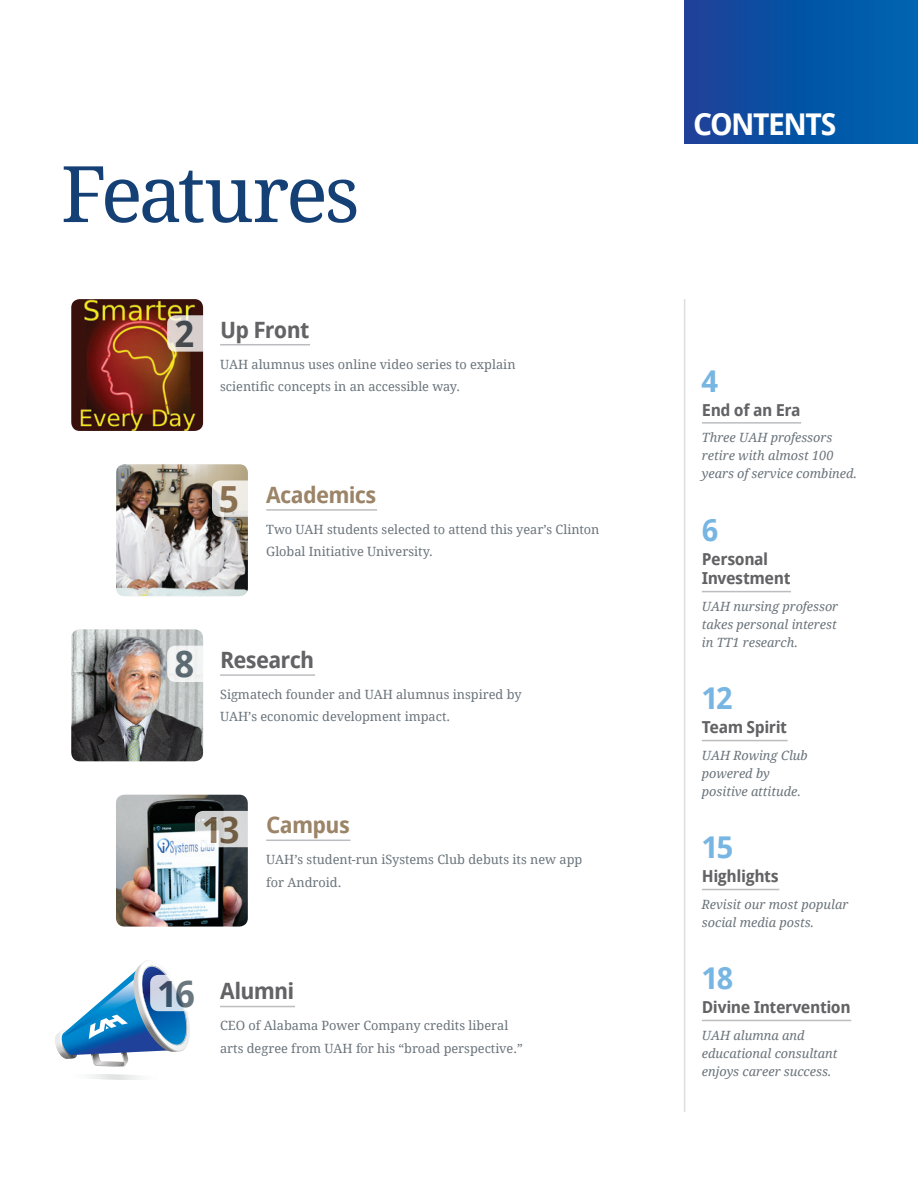
<style>
.page{position:relative;width:918px;height:1188px;background:#fff}
.page>*{position:absolute;margin:0;border:0;box-sizing:border-box;transform-origin:0 0}
.t1{font:78px "Droid Serif";letter-spacing:-.04em;color:#144076}
.t2{font:700 36px "Droid Sans";color:#45555f}
.t3{font:700 30px "Droid Sans";color:#77b5e3}
.t4{font:700 30px "Droid Sans";letter-spacing:-.055em;color:#fff}
.t5{font:700 22.5px "Droid Sans";letter-spacing:-.035em;color:#636366}
.t6{font:700 22.5px "Droid Sans";letter-spacing:-.03em;color:#9b8467}
.t7{font:700 16.5px/19.8px "Droid Sans";letter-spacing:-.025em;color:#636366}
.t8{font:12.75px/22.5px "Droid Serif";color:#6a747b}
.t9{font:italic 12.75px/18px "Droid Serif";color:#6a747b}
.s1{font-size:36px;color:#45555f}
.s2{font-size:36px;color:#816545}
</style>
<div class="page">
<hr style="left:684px;top:299px;width:1px;height:813px;background:#dcdddf">
<svg style="left:90px;top:1074px;width:50px;height:6px"></svg>
<svg style="left:55px;top:960px;width:135px;height:107px"></svg>
<svg style="left:150px;top:975px;width:70px;height:36px"></svg>
<img style="left:71px;top:629px;width:132px;height:132px">
<div style="left:167px;top:646px;width:70px;height:36px;background:#f4f5f5;border-radius:9px"></div>
<hr style="left:702px;top:422px;width:99px;height:2px;background:#bcbdc0">
<hr style="left:702px;top:591px;width:89px;height:1px;background:#bcbdc0">
<hr style="left:702px;top:740px;width:86px;height:1px;background:#bcbdc0">
<hr style="left:702px;top:889px;width:77px;height:1px;background:#bcbdc0">
<hr style="left:702px;top:1020px;width:149px;height:1px;background:#bcbdc0">
<div style="left:685px;top:0;width:233px;height:144px;background:linear-gradient(to right,#1a4099,#0066b1)"></div>
<hr style="left:220px;top:674px;width:95px;height:2px;background:#bcbdc0">
<hr style="left:220px;top:1006px;width:75px;height:1px;background:#bcbdc0">
<img style="left:116px;top:795px;width:132px;height:132px">
<svg style="left:195px;top:811px;width:70px;height:36px"></svg>
<hr style="left:266px;top:840px;width:85px;height:1px;background:#bcbdc0">
<img style="left:71px;top:299px;width:132px;height:132px">
<svg style="left:167px;top:315px;width:70px;height:37px"></svg>
<hr style="left:220px;top:344px;width:90px;height:1px;background:#bcbdc0">
<img style="left:116px;top:464px;width:132px;height:132px">
<svg style="left:212px;top:481px;width:70px;height:36px"></svg>
<hr style="left:266px;top:509px;width:111px;height:2px;background:#bcbdc0">
<h1 class="t1" style="left:61px;top:146px;width:300px">Features</h1>
<h3 class="t5" style="left:174px;top:314px;width:136px"><span class="s1">2</span> Up Front</h3>
<p class="t8" style="left:220px;top:353px;width:297px">UAH alumnus uses online video series to explain scientific concepts in an accessible way.</p>
<h3 class="t6" style="left:219px;top:479px;width:159px"><span class="s2">5</span> Academics</h3>
<p class="t8" style="left:266px;top:518px;width:335px">Two UAH students selected to attend this year’s Clinton<br>Global Initiative University.</p>
<h2 class="t2" style="left:174px;top:639px;width:21px">8</h2>
<h3 class="t5" style="left:220px;top:644px;width:96px">Research</h3>
<p class="t8" style="left:220px;top:683px;width:303px">Sigmatech founder and UAH alumnus inspired by<br>UAH’s economic development impact.</p>
<h3 class="t6" style="left:202px;top:809px;width:149px"><span class="s2">13</span> Campus</h3>
<p class="t8" style="left:266px;top:848px;width:318px">UAH’s student-run iSystems Club debuts its new app for Android.</p>
<h2 class="t2" style="left:157px;top:968px;width:39px">16</h2>
<h3 class="t5" style="left:220px;top:975px;width:76px">Alumni</h3>
<p class="t8" style="left:220px;top:1015px;width:304px">CEO of Alabama Power Company credits liberal arts degree from UAH for his “broad perspective.”</p>
<h3 class="t4" style="left:693px;top:103px;width:128px">conte nts</h3>
<h3 class="t3" style="left:702px;top:360px;width:18px">4</h3>
<p class="t7" style="left:702px;top:399px;width:100px">End of an Era</p>
<p class="t9" style="left:702px;top:429px;width:157px">Three UAH professors retire with almost 100 years of service combined.</p>
<h3 class="t3" style="left:702px;top:509px;width:18px">6</h3>
<p class="t7" style="left:702px;top:548px;width:90px">Personal<br>Investment</p>
<p class="t9" style="left:702px;top:598px;width:138px;text-align:justify">UAH nursing professor takes personal interest in TT1 research.</p>
<h3 class="t3" style="left:702px;top:677px;width:32px">12</h3>
<p class="t7" style="left:702px;top:717px;width:87px">Team Spirit</p>
<p class="t9" style="left:702px;top:746px;width:107px">UAH Rowing Club powered by positive attitude.</p>
<h3 class="t3" style="left:702px;top:826px;width:33px">15</h3>
<p class="t7" style="left:702px;top:866px;width:78px">Highlights</p>
<p class="t9" style="left:702px;top:895px;width:148px">Revisit our most popular social media posts.</p>
<h3 class="t3" style="left:702px;top:957px;width:33px">18</h3>
<p class="t7" style="left:702px;top:997px;width:150px">Divine Intervention</p>
<p class="t9" style="left:702px;top:1026px;width:137px">UAH alumna and educational consultant enjoys career success.</p>
</div>
